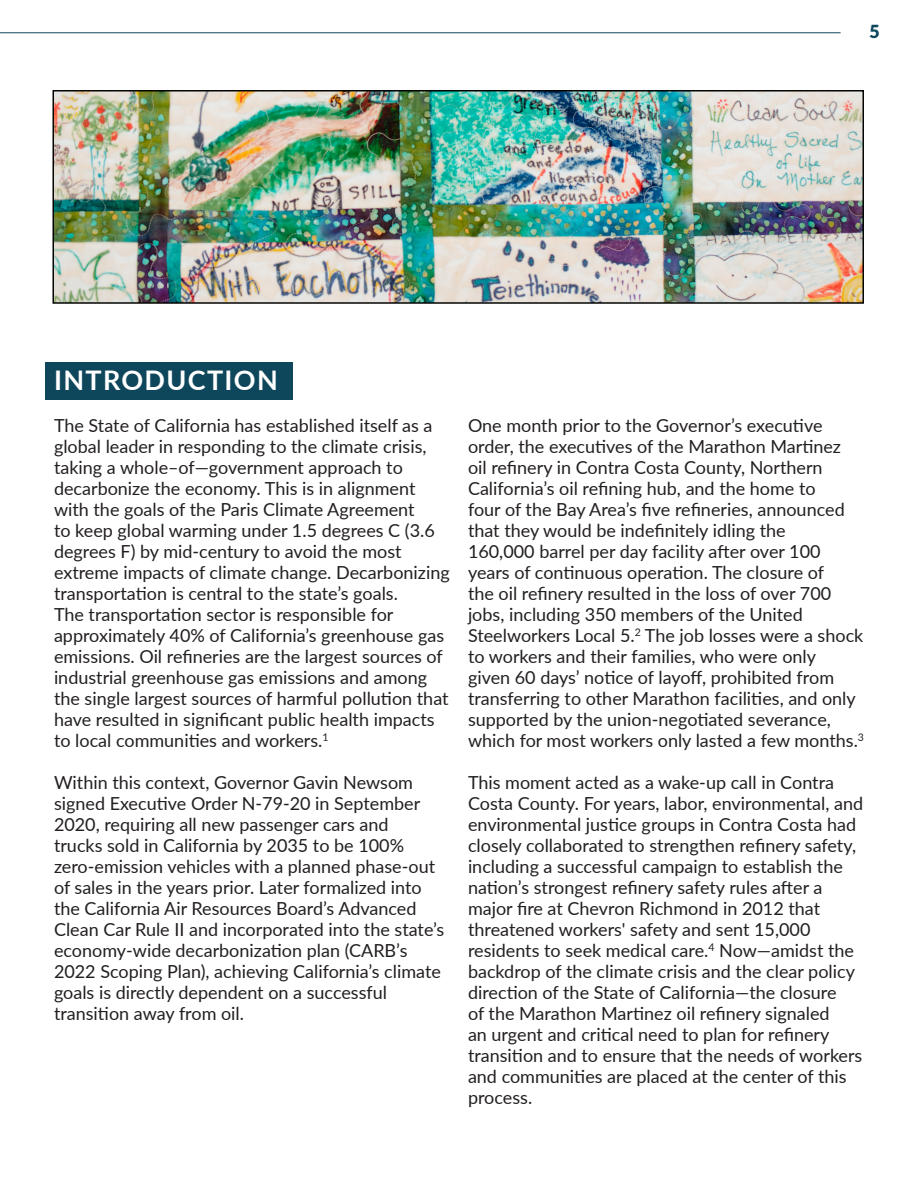
<style>
.page{position:relative;width:918px;height:1188px;background:#fff}
.page>*{position:absolute;margin:0;border:0;box-sizing:border-box;transform-origin:0 0}
.t1{font:700 27px "Lato";letter-spacing:.05em;color:#fff}
.t2{font:18px/21px "Lato";color:#231f20}
.t3{font:900 18px "Lato";color:#0e475c}
</style>
<div class="page">
<hr style="left:0;top:32px;width:841px;height:1px;background:#0e475c">
<img style="left:55px;top:93px;width:806px;height:208px">
<div style="left:52px;top:90px;width:812px;height:214px;border:2px solid #040503"></div>
<div style="left:45px;top:362px;width:247px;height:38px;background:#0e475c"></div>
<p class="t3" style="left:869px;top:21px;width:12px">5</p>
<p class="t1" style="left:54px;top:360px;width:225px">INTRODUCTION</p>
<p class="t2" style="left:54px;top:414px;width:397px">The State of California has established itself as a global leader in responding to the climate crisis, taking a whole–of—government approach to decarbonize the economy. This is in alignment with the goals of the Paris Climate Agreement<br>to keep global warming under 1.5 degrees C (3.6 degrees F) by mid-century to avoid the most extreme impacts of climate change. Decarbonizing transportation is central to the state’s goals.<br>The transportation sector is responsible for approximately 40% of California’s greenhouse gas emissions. Oil refineries are the largest sources of industrial greenhouse gas emissions and among the single largest sources of harmful pollution that have resulted in significant public health impacts to local communities and workers.<sup>1</sup></p>
<p class="t2" style="left:54px;top:771px;width:392px">Within this context, Governor Gavin Newsom signed Executive Order N-79-20 in September 2020, requiring all new passenger cars and<br>trucks sold in California by 2035 to be 100% zero-emission vehicles with a planned phase-out of sales in the years prior. Later formalized into the California Air Resources Board’s Advanced Clean Car Rule II and incorporated into the state’s economy-wide decarbonization plan (CARB’s 2022 Scoping Plan), achieving California’s climate goals is directly dependent on a successful transition away from oil.</p>
<p class="t2" style="left:468px;top:414px;width:398px">One month prior to the Governor’s executive order, the executives of the Marathon Martinez oil refinery in Contra Costa County, Northern California’s oil refining hub, and the home to<br>four of the Bay Area’s five refineries, announced that they would be indefinitely idling the<br>160,000 barrel per day facility after over 100 years of continuous operation. The closure of<br>the oil refinery resulted in the loss of over 700 jobs, including 350 members of the United Steelworkers Local 5.<sup>2</sup> The job losses were a shock to workers and their families, who were only<br>given 60 days’ notice of layoff, prohibited from transferring to other Marathon facilities, and only supported by the union-negotiated severance, which for most workers only lasted a few months.<sup>3</sup></p>
<p class="t2" style="left:468px;top:771px;width:397px">This moment acted as a wake-up call in Contra Costa County. For years, labor, environmental, and environmental justice groups in Contra Costa had closely collaborated to strengthen refinery safety, including a successful campaign to establish the nation’s strongest refinery safety rules after a major fire at Chevron Richmond in 2012 that threatened workers' safety and sent 15,000 residents to seek medical care.<sup>4</sup> Now—amidst the backdrop of the climate crisis and the clear policy direction of the State of California—the closure<br>of the Marathon Martinez oil refinery signaled<br>an urgent and critical need to plan for refinery transition and to ensure that the needs of workers and communities are placed at the center of this process.</p>
</div>
